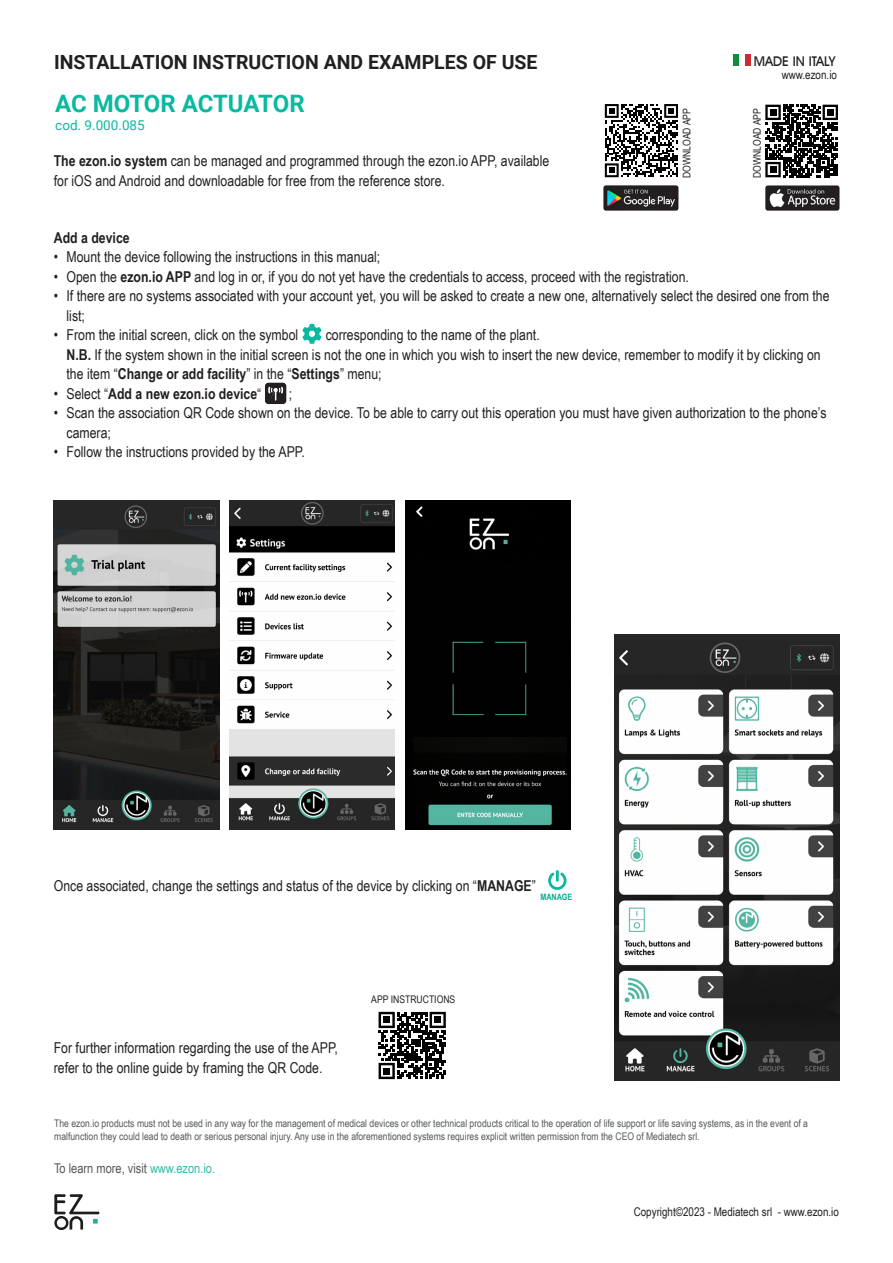
<style>
.page{position:relative;width:893px;height:1263px;background:#fff}
.page>*{position:absolute;margin:0;border:0;box-sizing:border-box;transform-origin:0 0}
.t1{font:700 24px "Roboto";letter-spacing:-.01em;color:#09b9a0}
.t2{font:700 19.5px "Roboto";color:#231f20}
.t3{font:15px/19.5px "Arial Narrow";color:#231f20}
.t4{font:700 15px "Arial Narrow";color:#231f20}
.t5{font:13.5px "Arial Narrow";color:#57585a}
.t6{font:13.5px "Roboto";color:#09b9a0}
.t7{font:500 13.5px "Avant Garde IT Cby BT";color:#231f20}
.t8{font:12px "Arial Narrow";color:#231f20}
.t9{font:10.5px/13.5px "Arial Narrow";color:#56595a}
.t10{font:10.5px "Arial Narrow";color:#231f20}
.t11{font:700 8.85px "Arial Narrow";color:#00ab93}
.s1{font-weight:700}
.s2{font-weight:400}
.s3{color:#33bca9}
</style>
<div class="page">
<svg style="left:54px;top:1194px;width:45px;height:36px"></svg>
<div style="left:733px;top:54px;width:6px;height:12px;background:#118c3b"></div>
<div style="left:745px;top:54px;width:6px;height:12px;background:#cf2b36"></div>
<svg style="left:605px;top:104px;width:73px;height:73px"></svg>
<img style="left:604px;top:186px;width:74px;height:24px">
<img style="left:765px;top:186px;width:74px;height:24px">
<svg style="left:765px;top:105px;width:73px;height:72px"></svg>
<div style="left:770px;top:109px;width:6px;height:7px;background:#000"></div>
<div style="left:827px;top:109px;width:7px;height:7px;background:#000"></div>
<div style="left:770px;top:166px;width:6px;height:7px;background:#000"></div>
<svg style="left:302px;top:324px;width:19px;height:20px"></svg>
<div style="left:265px;top:383px;width:21px;height:21px;background:#231f20;border-radius:3px"></div>
<svg style="left:268px;top:387px;width:15px;height:14px"></svg>
<img style="left:54px;top:501px;width:165px;height:328px">
<img style="left:230px;top:501px;width:165px;height:328px">
<img style="left:405px;top:501px;width:166px;height:328px">
<svg style="left:548px;top:870px;width:18px;height:20px"></svg>
<svg style="left:379px;top:1012px;width:67px;height:67px"></svg>
<div style="left:383px;top:1016px;width:7px;height:7px;background:#000"></div>
<div style="left:434px;top:1016px;width:7px;height:7px;background:#000"></div>
<div style="left:383px;top:1067px;width:7px;height:7px;background:#000"></div>
<img style="left:615px;top:635px;width:224px;height:445px">
<h2 class="t2" style="left:54px;top:48px;width:485px">INSTALLATION INSTRUCTION AND EXAMPLES OF USE</h2>
<p class="t1" style="left:55px;top:86px;width:251px">AC MOTOR ACTUATOR</p>
<p class="t6" style="left:55px;top:115px;width:91px">cod. 9.000.085</p>
<p class="t3" style="left:54px;top:150px;width:497px"><span class="s1">The ezon.io system</span> can be managed and programmed through the ezon.io APP, available for iOS and Android and downloadable for free from the reference store.</p>
<p class="t7" style="left:754px;top:53px;width:83px">MADE IN ITALY</p>
<p class="t10" style="left:679px;top:178px;width:71px;rotate:-90deg">DOWNLOAD APP</p>
<p class="t10" style="left:749px;top:178px;width:71px;rotate:-90deg">DOWNLOAD APP</p>
<p class="t8" style="left:782px;top:66px;width:57px">www.ezon.io</p>
<p class="t4" style="left:54px;top:226px;width:77px">Add a device</p>
<p class="t3" style="left:54px;top:247px;width:328px">• Mount the device following the instructions in this manual;</p>
<p class="t3" style="left:54px;top:266px;width:637px">• Open the <span class="s1">ezon.io APP</span> and log in or, if you do not yet have the credentials to access, proceed with the registration.</p>
<p class="t3" style="left:67px;top:286px;width:765px;text-indent:-13px">• If there are no systems associated with your account yet, you will be asked to create a new one, alternatively select the desired one from the list;</p>
<p class="t3" style="left:54px;top:325px;width:246px">• From the initial screen, click on the symbol</p>
<p class="t3" style="left:67px;top:325px;width:756px;text-indent:259px">corresponding to the name of the plant.<br><span class="s1">N.B.</span> If the system shown in the initial screen is not the one in which you wish to insert the new device, remember to modify it by clicking on the item “<span class="s1">Change or add facility</span>” in the “<span class="s1">Settings</span>” menu;</p>
<p class="t4" style="left:54px;top:382px;width:209px"><span class="s2">• Select “</span>Add a new ezon.io device<span class="s2">“</span></p>
<p class="t3" style="left:289px;top:383px;width:5px">;</p>
<p class="t3" style="left:67px;top:403px;width:762px;text-indent:-13px">• Scan the association QR Code shown on the device. To be able to carry out this operation you must have given authorization to the phone’s camera;</p>
<p class="t3" style="left:54px;top:442px;width:253px">• Follow the instructions provided by the APP.</p>
<p class="t3" style="left:54px;top:876px;width:484px">Once associated, change the settings and status of the device by clicking on “<span class="s1">MANAGE</span>”</p>
<p class="t11" style="left:540px;top:890px;width:34px">MANAGE</p>
<p class="t3" style="left:54px;top:1037px;width:286px">For further information regarding the use of the APP, refer to the online guide by framing the QR Code.</p>
<p class="t10" style="left:371px;top:992px;width:86px">APP INSTRUCTIONS</p>
<p class="t9" style="left:54px;top:1116px;width:755px">The ezon.io products must not be used in any way for the management of medical devices or other technical products critical to the operation of life support or life saving systems, as in the event of a malfunction they could lead to death or serious personal injury. Any use in the aforementioned systems requires explicit written permission from the CEO of Mediatech srl.</p>
<p class="t5" style="left:54px;top:1158px;width:163px">To learn more, visit <span class="s3">www.ezon.io.</span></p>
<p class="t8" style="left:634px;top:1203px;width:207px">Copyright©2023 - Mediatech srl - www.ezon.io</p>
</div>
